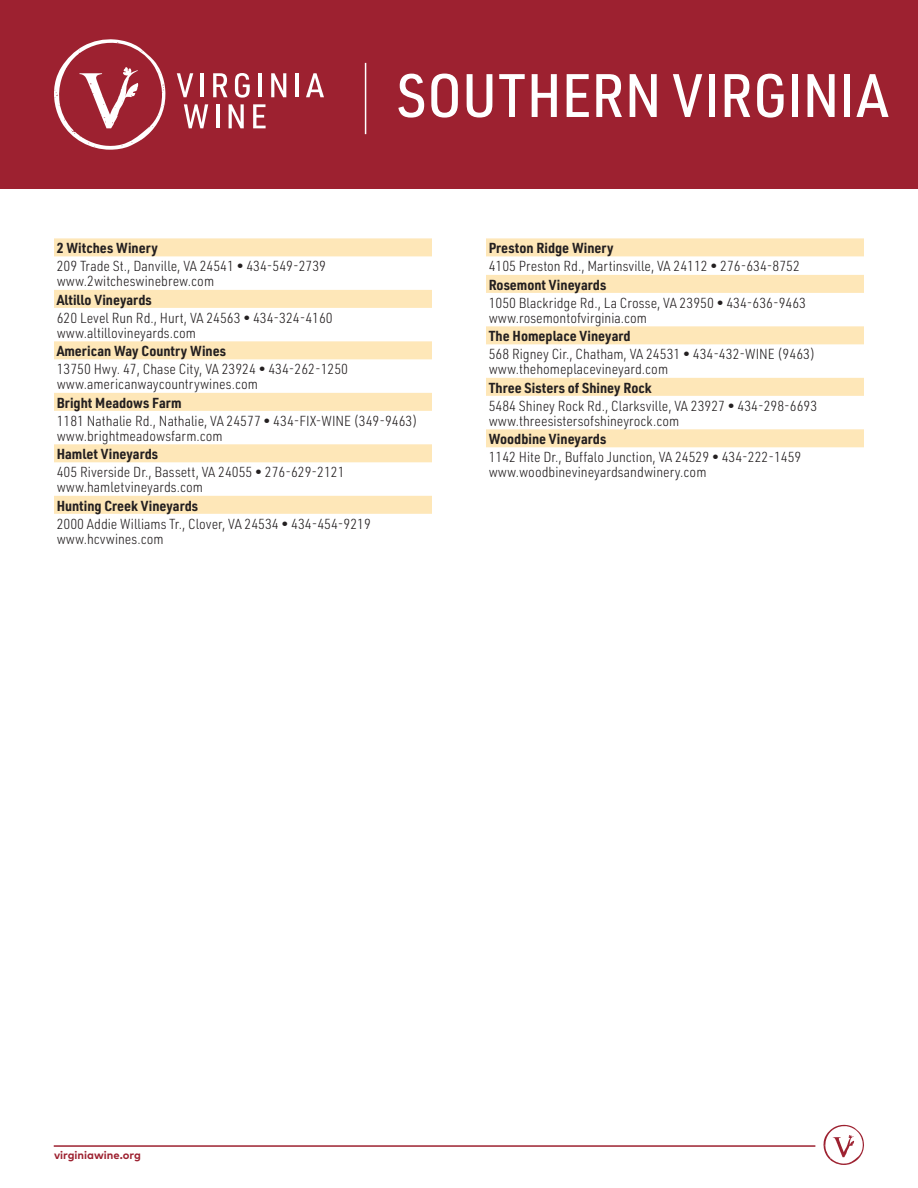
<style>
.page{position:relative;width:918px;height:1188px;background:#fff}
.page>*{position:absolute;margin:0;border:0;box-sizing:border-box;transform-origin:0 0}
.t1{font:500 60px "URWDIN Semi Cond";color:#fff}
.NEW_Directory_Body{font:300 14.25px "URWDIN Semi Cond";color:#231f20}
.NEW_Names-Southern{font:700 14.25px "URWDIN Semi Cond";color:#231f20}
.t2{font:700 11.25px "Mark OT";color:#9d2130}
</style>
<div class="page">
<hr style="left:54px;top:1145px;width:761px;height:2px;background:#9d2130">
<svg style="left:823px;top:1125px;width:41px;height:40px"></svg>
<div style="left:0;top:0;width:918px;height:189px;background:#9d2130"></div>
<svg style="left:54px;top:39px;width:112px;height:111px"></svg>
<svg style="left:177px;top:73px;width:16px;height:24px"></svg>
<hr style="left:200px;top:73px;width:3px;height:24px;background:#fff">
<svg style="left:213px;top:73px;width:15px;height:24px"></svg>
<svg style="left:235px;top:73px;width:15px;height:25px"></svg>
<hr style="left:258px;top:73px;width:4px;height:24px;background:#fff">
<svg style="left:271px;top:73px;width:15px;height:24px"></svg>
<hr style="left:296px;top:73px;width:3px;height:24px;background:#fff">
<svg style="left:306px;top:73px;width:18px;height:24px"></svg>
<svg style="left:184px;top:104px;width:24px;height:24px"></svg>
<hr style="left:216px;top:104px;width:3px;height:24px;background:#fff">
<svg style="left:229px;top:104px;width:15px;height:24px"></svg>
<svg style="left:253px;top:104px;width:13px;height:24px"></svg>
<hr style="left:365px;top:63px;width:1px;height:71px;background:#fff">
<div style="left:54px;top:238px;width:378px;height:18px;background:#fee7b8"></div>
<div style="left:54px;top:290px;width:378px;height:18px;background:#fee7b8"></div>
<div style="left:54px;top:341px;width:378px;height:18px;background:#fee7b8"></div>
<div style="left:54px;top:393px;width:378px;height:18px;background:#fee7b8"></div>
<div style="left:54px;top:444px;width:378px;height:18px;background:#fee7b8"></div>
<div style="left:54px;top:496px;width:378px;height:18px;background:#fee7b8"></div>
<div style="left:486px;top:238px;width:378px;height:18px;background:#fee7b8"></div>
<div style="left:486px;top:275px;width:378px;height:18px;background:#fee7b8"></div>
<div style="left:486px;top:326px;width:378px;height:18px;background:#fee7b8"></div>
<div style="left:486px;top:378px;width:378px;height:18px;background:#fee7b8"></div>
<div style="left:486px;top:429px;width:378px;height:18px;background:#fee7b8"></div>
<p class="t1" style="left:397px;top:56px;width:493px">SOUTHERN VIRGINIA</p>
<p class="NEW_Names-Southern" style="left:57px;top:238px;width:103px">2 Witches Winery</p>
<p class="NEW_Directory_Body" style="left:57px;top:257px;width:271px">209 Trade St., Danville, VA 24541 • 434-549-2739</p>
<p class="NEW_Directory_Body" style="left:57px;top:272px;width:159px">www.2witcheswinebrew.com</p>
<p class="NEW_Names-Southern" style="left:57px;top:290px;width:97px">Altillo Vineyards</p>
<p class="NEW_Directory_Body" style="left:57px;top:309px;width:278px">620 Level Run Rd., Hurt, VA 24563 • 434-324-4160</p>
<p class="NEW_Directory_Body" style="left:57px;top:324px;width:141px">www.altillovineyards.com</p>
<p class="NEW_Names-Southern" style="left:57px;top:341px;width:171px">American Way Country Wines</p>
<p class="NEW_Directory_Body" style="left:57px;top:360px;width:293px">13750 Hwy. 47, Chase City, VA 23924 • 434-262-1250</p>
<p class="NEW_Directory_Body" style="left:57px;top:375px;width:203px">www.americanwaycountrywines.com</p>
<p class="NEW_Names-Southern" style="left:57px;top:393px;width:126px">Bright Meadows Farm</p>
<p class="NEW_Directory_Body" style="left:57px;top:411px;width:362px">1181 Nathalie Rd., Nathalie, VA 24577 • 434-FIX-WINE (349-9463)</p>
<p class="NEW_Directory_Body" style="left:57px;top:426px;width:168px">www.brightmeadowsfarm.com</p>
<p class="NEW_Names-Southern" style="left:57px;top:444px;width:103px">Hamlet Vineyards</p>
<p class="NEW_Directory_Body" style="left:57px;top:463px;width:289px">405 Riverside Dr., Bassett, VA 24055 • 276-629-2121</p>
<p class="NEW_Directory_Body" style="left:57px;top:478px;width:148px">www.hamletvineyards.com</p>
<p class="NEW_Names-Southern" style="left:57px;top:496px;width:143px">Hunting Creek Vineyards</p>
<p class="NEW_Directory_Body" style="left:57px;top:514px;width:316px">2000 Addie Williams Tr., Clover, VA 24534 • 434-454-9219</p>
<p class="NEW_Directory_Body" style="left:57px;top:529px;width:109px">www.hcvwines.com</p>
<p class="NEW_Names-Southern" style="left:489px;top:238px;width:127px">Preston Ridge Winery</p>
<p class="NEW_Directory_Body" style="left:489px;top:257px;width:313px">4105 Preston Rd., Martinsville, VA 24112 • 276-634-8752</p>
<p class="NEW_Names-Southern" style="left:489px;top:275px;width:119px">Rosemont Vineyards</p>
<p class="NEW_Directory_Body" style="left:489px;top:294px;width:319px">1050 Blackridge Rd., La Crosse, VA 23950 • 434-636-9463</p>
<p class="NEW_Directory_Body" style="left:489px;top:309px;width:160px">www.rosemontofvirginia.com</p>
<p class="NEW_Names-Southern" style="left:489px;top:326px;width:144px">The Homeplace Vineyard</p>
<p class="NEW_Directory_Body" style="left:489px;top:345px;width:328px">568 Rigney Cir., Chatham, VA 24531 • 434-432-WINE (9463)</p>
<p class="NEW_Directory_Body" style="left:489px;top:360px;width:181px">www.thehomeplacevineyard.com</p>
<p class="NEW_Names-Southern" style="left:489px;top:378px;width:164px">Three Sisters of Shiney Rock</p>
<p class="NEW_Directory_Body" style="left:489px;top:396px;width:330px">5484 Shiney Rock Rd., Clarksville, VA 23927 • 434-298-6693</p>
<p class="NEW_Directory_Body" style="left:489px;top:411px;width:192px">www.threesistersofshineyrock.com</p>
<p class="NEW_Names-Southern" style="left:489px;top:429px;width:119px">Woodbine Vineyards</p>
<p class="NEW_Directory_Body" style="left:489px;top:448px;width:314px">1142 Hite Dr., Buffalo Junction, VA 24529 • 434-222-1459</p>
<p class="NEW_Directory_Body" style="left:489px;top:463px;width:219px">www.woodbinevineyardsandwinery.com</p>
<p class="t2" style="left:54px;top:1148px;width:88px">virginiawine.org</p>
</div>
